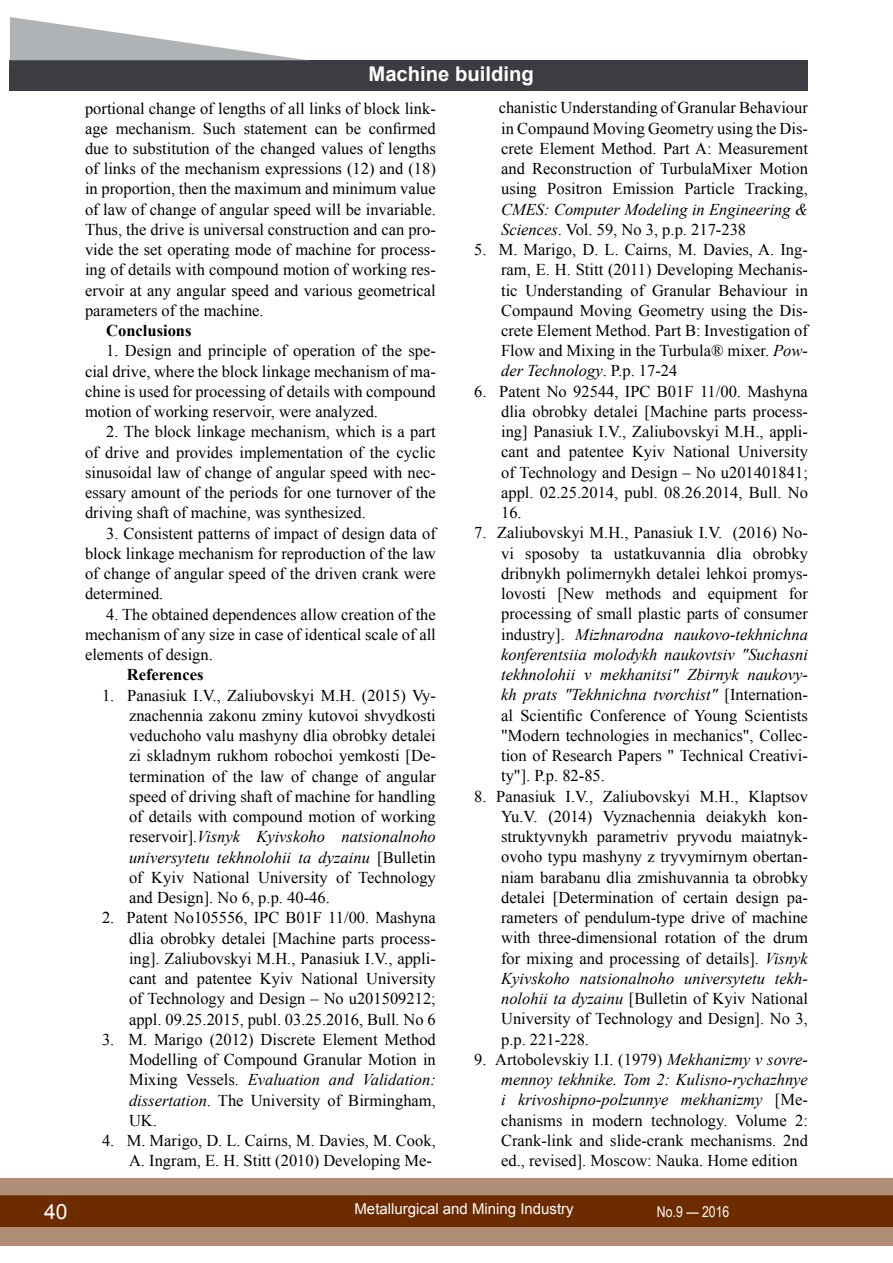
<style>
.page{position:relative;width:893px;height:1263px;background:#fff}
.page>*{position:absolute;margin:0;border:0;box-sizing:border-box;transform-origin:0 0}
.t1{font:21px "Arial";color:#fff}
.t2{font:700 20.25px "Arial";color:#fff}
.t3{font:16.5px/20.2px "Times New Roman";color:#000;text-align:justify}
.t4{font:italic 16.5px/20.2px "Times New Roman";color:#000}
.t5{font:700 16.5px "Times New Roman";color:#000}
.t6{font:15px "Arial";color:#fff}
.t7{font:15px "Arial Narrow";color:#fff}
.s1{font-style:italic}
.s2{font-style:normal}
</style>
<div class="page">
<div style="left:0;top:1178px;width:893px;height:68px;background:#b08d76"></div>
<div style="left:0;top:1195px;width:893px;height:32px;background:#6d2b00;border:2px solid #6d2b00"></div>
<div style="left:10px;top:61px;width:798px;height:30px;background:#3b3d42"></div>
<svg style="left:10px;top:17px;width:300px;height:44px"></svg>
<p class="t2" style="left:368px;top:60px;width:167px">Machine building</p>
<p class="t3" style="left:85px;top:98px;width:352px">portional change of lengths of all links of block link&shy;age mechanism. Such statement can be confirmed due to substitution of the changed values of lengths of links of the mechanism expressions (12) and (18) in proportion, then the maximum and minimum value of law of change of angular speed will be invariable.<br>Thus, the drive is universal construction and can pro&shy;vide the set operating mode of machine for process&shy;ing of details with compound motion of working res&shy;ervoir at any angular speed and various geometrical parameters of the machine.</p>
<p class="t5" style="left:106px;top:319px;width:87px">Conclusions</p>
<p class="t3" style="left:85px;top:341px;width:352px;text-indent:21px">1. Design and principle of operation of the spe&shy;cial drive, where the block linkage mechanism of ma&shy;chine is used for processing of details with compound motion of working reservoir, were analyzed.</p>
<p class="t3" style="left:85px;top:422px;width:352px;text-indent:21px">2. The block linkage mechanism, which is a part of drive and provides implementation of the cyclic sinusoidal law of change of angular speed with nec&shy;essary amount of the periods for one turnover of the driving shaft of machine, was synthesized.</p>
<p class="t3" style="left:85px;top:523px;width:352px;text-indent:21px">3. Consistent patterns of impact of design data of block linkage mechanism for reproduction of the law of change of angular speed of the driven crank were determined.</p>
<p class="t3" style="left:85px;top:604px;width:352px;text-indent:21px">4. The obtained dependences allow creation of the mechanism of any size in case of identical scale of all elements of design.</p>
<p class="t5" style="left:127px;top:663px;width:78px">References</p>
<p class="t3" style="left:129px;top:685px;width:308px;text-indent:-27px">1. Panasiuk I.V., Zaliubovskyi M.H. (2015) Vy&shy;znachennia zakonu zminy kutovoi shvydkosti veduchoho valu mashyny dlia obrobky detalei zi skladnym rukhom robochoi yemkosti [De&shy;termination of the law of change of angular speed of driving shaft of machine for handling of details with compound motion of working reservoir].<span class="s1">Visnyk Kyivskoho natsionalnoho universytetu tekhnolohii ta dyzainu</span> [Bulletin of Kyiv National University of Technology and Design]. No 6, p.p. 40-46.</p>
<p class="t3" style="left:129px;top:907px;width:308px;text-indent:-27px">2. Patent No105556, IPC B01F 11/00. Mashyna dlia obrobky detalei [Machine parts process&shy;ing]. Zaliubovskyi M.H., Panasiuk I.V., appli&shy;cant and patentee Kyiv National University of Technology and Design – No u201509212; appl. 09.25.2015, publ. 03.25.2016, Bull. No 6</p>
<p class="t3" style="left:129px;top:1029px;width:308px;text-indent:-27px">3. M. Marigo (2012) Discrete Element Method Modelling of Compound Granular Motion in Mixing Vessels. <span class="s1">Evaluation and Validation: dissertation</span>. The University of Birmingham, UK.</p>
<p class="t3" style="left:102px;top:1130px;width:335px;text-align:right">4. M. Marigo, D. L. Cairns, M. Davies, M. Cook,<br>A. Ingram, E. H. Stitt (2010) Developing Me-</p>
<p class="t3" style="left:499px;top:97px;width:311px">chanistic Understanding of Granular Behaviour in Compaund Moving Geometry using the Dis&shy;crete Element Method. Part A: Measurement and Reconstruction of TurbulaMixer Motion using Positron Emission Particle Tracking,</p>
<p class="t4" style="left:501px;top:198px;width:308px">CMES: Computer Modeling in Engineering &amp;<br>Sciences<span class="s2">. Vol. 59, No 3, p.p. 217-238</span></p>
<p class="t3" style="left:501px;top:239px;width:308px;text-indent:-27px">5. M. Marigo, D. L. Cairns, M. Davies, A. Ing&shy;ram, E. H. Stitt (2011) Developing Mechanis&shy;tic Understanding of Granular Behaviour in Compaund Moving Geometry using the Dis&shy;crete Element Method. Part B: Investigation of Flow and Mixing in the Turbula® mixer. <span class="s1">Pow&shy;der Technology</span>. P.p. 17-24</p>
<p class="t3" style="left:501px;top:381px;width:308px;text-indent:-27px">6. Patent No 92544, IPC B01F 11/00. Mashyna dlia obrobky detalei [Machine parts process&shy;ing] Panasiuk I.V., Zaliubovskyi M.H., appli&shy;cant and patentee Kyiv National University of Technology and Design – No u201401841; appl. 02.25.2014, publ. 08.26.2014, Bull. No 16.</p>
<p class="t3" style="left:501px;top:523px;width:308px;text-indent:-27px">7. Zaliubovskyi M.H., Panasiuk I.V. (2016) No&shy;vi sposoby ta ustatkuvannia dlia obrobky dribnykh polimernykh detalei lehkoi promys&shy;lovosti [New methods and equipment for processing of small plastic parts of consumer industry]. <span class="s1">Mizhnarodna naukovo-tekhnichna konferentsiia molodykh naukovtsiv "Suchasni tekhnolohii v mekhanitsi" Zbirnyk naukovy&shy;kh prats "Tekhnichna tvorchist"</span> [Internation&shy;al Scientific Conference of Young Scientists "Modern technologies in mechanics", Collec&shy;tion of Research Papers " Technical Creativi&shy;ty"]. P.p. 82-85.</p>
<p class="t3" style="left:501px;top:786px;width:308px;text-indent:-27px">8. Panasiuk I.V., Zaliubovskyi M.H., Klaptsov Yu.V. (2014) Vyznachennia deiakykh kon&shy;struktyvnykh parametriv pryvodu maiatnyk&shy;ovoho typu mashyny z tryvymirnym obertan&shy;niam barabanu dlia zmishuvannia ta obrobky detalei [Determination of certain design pa&shy;rameters of pendulum-type drive of machine with three-dimensional rotation of the drum for mixing and processing of details]. <span class="s1">Visnyk Kyivskoho natsionalnoho universytetu tekh&shy;nolohii ta dyzainu</span> [Bulletin of Kyiv National University of Technology and Design]. No 3, p.p. 221-228.</p>
<p class="t3" style="left:501px;top:1049px;width:308px;text-indent:-27px">9. Artobolevskiy I.I. (1979) <span class="s1">Mekhanizmy v sovre&shy;mennoy tekhnike. Tom 2: Kulisno-rychazhnye i krivoshipno-polzunnye mekhanizmy</span> [Me&shy;chanisms in modern technology. Volume 2:<br>Crank-link and slide-crank mechanisms. 2nd ed., revised]. Moscow: Nauka. Home edition</p>
<p class="t1" style="left:44px;top:1197px;width:25px">40</p>
<p class="t6" style="left:354px;top:1199px;width:221px">Metallurgical and Mining Industry</p>
<p class="t7" style="left:657px;top:1201px;width:74px">No.9 — 2016</p>
</div>
